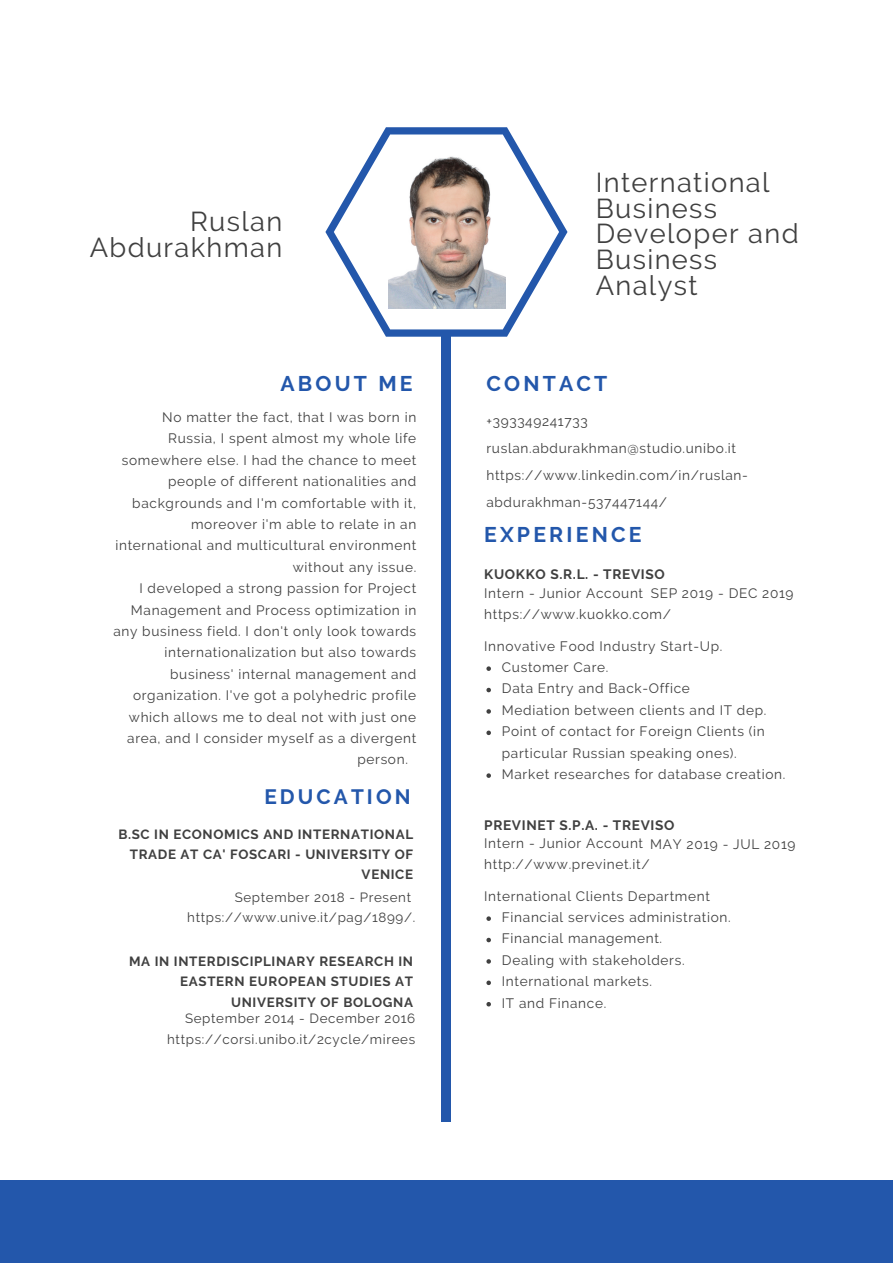
<style>
.page{position:relative;width:893px;height:1263px;background:#fff}
.page>*{position:absolute;margin:0;border:0;box-sizing:border-box;transform-origin:0 0}
.t1{font:27.3px/26px "Raleway";letter-spacing:.05em;color:#404040}
.t2{font:700 21.15px "Raleway";letter-spacing:.15em;color:#2357ab}
.t3{font:700 20.7px "Raleway";letter-spacing:.15em;color:#2357ab}
.t4{font:13.65px/21.5px "Raleway";letter-spacing:.05em;color:#404040}
.t5{font:700 13.65px "Raleway";letter-spacing:.05em;color:#404040}
.t6{font:700 13.35px/20.2px "Raleway";letter-spacing:.05em;color:#404040;text-align:right}
.t7{font:13.35px/20.2px "Raleway";letter-spacing:.05em;color:#404040}
</style>
<div class="page">
<svg style="left:325px;top:127px;width:242px;height:210px"></svg>
<div style="left:442px;top:335px;width:8px;height:787px;background:#2357ab"></div>
<svg style="left:486px;top:666px;width:5px;height:5px"></svg>
<svg style="left:486px;top:688px;width:5px;height:4px"></svg>
<svg style="left:486px;top:709px;width:5px;height:5px"></svg>
<svg style="left:486px;top:731px;width:5px;height:4px"></svg>
<svg style="left:486px;top:773px;width:5px;height:5px"></svg>
<svg style="left:486px;top:916px;width:5px;height:5px"></svg>
<svg style="left:486px;top:938px;width:5px;height:4px"></svg>
<svg style="left:486px;top:959px;width:5px;height:5px"></svg>
<svg style="left:486px;top:980px;width:5px;height:5px"></svg>
<svg style="left:486px;top:1002px;width:5px;height:4px"></svg>
<div style="left:0;top:1180px;width:893px;height:83px;background:#2357ab"></div>
<img style="left:388px;top:153px;width:118px;height:156px">
<h1 class="t1" style="left:90px;top:208px;width:194px;text-align:right">Ruslan<br>Abdurakhman</h1>
<h1 class="t1" style="left:596px;top:169px;width:205px">International<br>Business<br>Developer and<br>Business<br>Analyst</h1>
<h2 class="t2" style="left:281px;top:371px;width:134px">ABOUT ME</h2>
<h2 class="t2" style="left:486px;top:371px;width:122px">CONTACT</h2>
<p class="t4" style="left:486px;top:408px;width:263px;line-height:27px">+393349241733 ruslan.abdurakhman@studio.unibo.it https://www.linkedin.com/in/ruslan&shy;abdurakhman-537447144/</p>
<p class="t4" style="left:162px;top:406px;width:256px">No matter the fact, that I was born in</p>
<p class="t4" style="left:168px;top:428px;width:250px">Russia, I spent almost my whole life</p>
<p class="t4" style="left:122px;top:449px;width:296px">somewhere else. I had the chance to meet</p>
<p class="t4" style="left:168px;top:471px;width:250px">people of different nationalities and</p>
<p class="t4" style="left:132px;top:492px;width:285px">backgrounds and I'm comfortable with it,</p>
<p class="t4" style="left:191px;top:513px;width:227px">moreover i'm able to relate in an</p>
<p class="t4" style="left:115px;top:535px;width:302px">international and multicultural environment</p>
<p class="t4" style="left:293px;top:556px;width:125px">without any issue.</p>
<p class="t4" style="left:139px;top:578px;width:278px">I developed a strong passion for Project</p>
<p class="t4" style="left:131px;top:599px;width:287px">Management and Process optimization in</p>
<p class="t4" style="left:113px;top:620px;width:304px">any business field. I don't only look towards</p>
<p class="t4" style="left:164px;top:642px;width:253px">internationalization but also towards</p>
<p class="t4" style="left:170px;top:663px;width:248px">business' internal management and</p>
<p class="t4" style="left:133px;top:685px;width:285px">organization. I've got a polyhedric profile</p>
<p class="t4" style="left:129px;top:706px;width:289px">which allows me to deal not with just one</p>
<p class="t4" style="left:127px;top:727px;width:291px">area, and I consider myself as a divergent</p>
<p class="t4" style="left:357px;top:749px;width:52px">person.</p>
<h2 class="t2" style="left:484px;top:522px;width:159px">EXPERIENCE</h2>
<p class="t5" style="left:484px;top:566px;width:182px">KUOKKO S.R.L. - TREVISO</p>
<p class="t4" style="left:484px;top:582px;width:188px">Intern - Junior Account https://www.kuokko.com/</p>
<p class="t4" style="left:651px;top:582px;width:144px">SEP 2019 - DEC 2019</p>
<p class="t4" style="left:502px;top:635px;width:285px;text-indent:-18px">Innovative Food Industry Start-Up.<br>Customer Care.<br>Data Entry and Back-Office<br>Mediation between clients and IT dep.<br>Point of contact for Foreign Clients (in particular Russian speaking ones).<br>Market researches for database creation.</p>
<h3 class="t3" style="left:264px;top:784px;width:148px">EDUCATION</h3>
<p class="t6" style="left:118px;top:824px;width:296px">B.SC IN ECONOMICS AND INTERNATIONAL<br>TRADE AT CA' FOSCARI - UNIVERSITY OF<br>VENICE</p>
<p class="t7" style="left:187px;top:887px;width:229px;text-indent:47px">September 2018 - Present https://www.unive.it/pag/1899/.</p>
<p class="t6" style="left:129px;top:951px;width:285px">MA IN INTERDISCIPLINARY RESEARCH IN<br>EASTERN EUROPEAN STUDIES AT<br>UNIVERSITY OF BOLOGNA</p>
<p class="t7" style="left:167px;top:1008px;width:249px;text-align:right">September 2014 - December 2016 https://corsi.unibo.it/2cycle/mirees</p>
<p class="t5" style="left:484px;top:817px;width:192px">PREVINET S.P.A. - TREVISO</p>
<p class="t4" style="left:484px;top:832px;width:167px">Intern - Junior Account http://www.previnet.it/</p>
<p class="t4" style="left:650px;top:833px;width:147px">MAY 2019 - JUL 2019</p>
<p class="t4" style="left:502px;top:885px;width:230px;text-indent:-18px">International Clients Department<br>Financial services administration.<br>Financial management.<br>Dealing with stakeholders.<br>International markets.<br>IT and Finance.</p>
</div>
